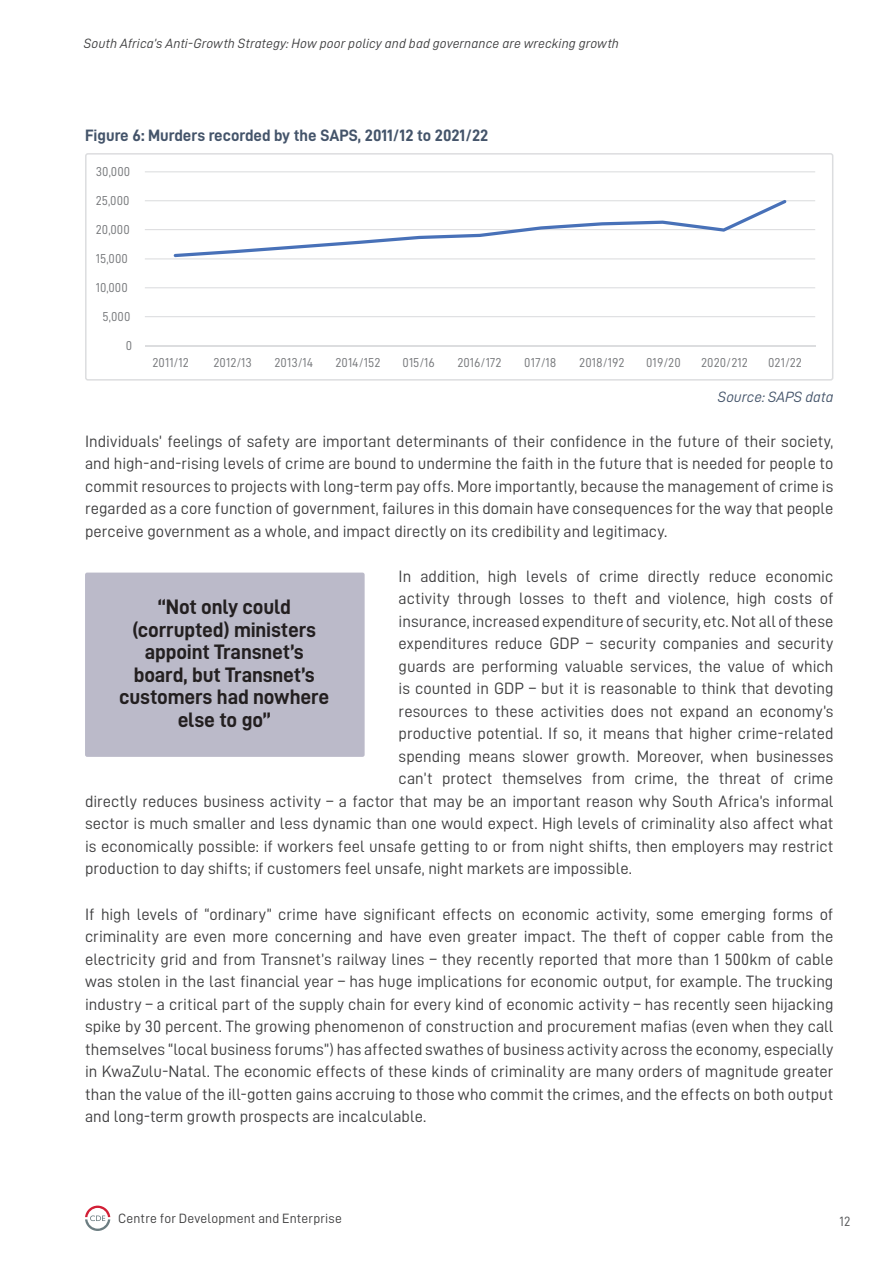
<style>
.page{position:relative;width:893px;height:1263px;background:#fff}
.page>*{position:absolute;margin:0;border:0;box-sizing:border-box;transform-origin:0 0}
.CDE_Body{font:21px/22.5px "D DIN Bold";letter-spacing:-.01em;color:#231f20;text-align:center}
.CDE_Body-2{font:16.5px/22.5px "D DIN";letter-spacing:.005em;color:#3e3e3f;text-align:justify}
.Graph_and_table_titl{font:16.5px "D DIN Bold";color:#44546a}
.Graph_and_Table_Foot{font:15px "D DIN Italic";letter-spacing:.005em;color:#44546a}
.t1{font:13.5px "D DIN Italic";letter-spacing:.01em;color:#3e3e3f}
.t2{font:13.5px "D DIN";letter-spacing:.015em;color:#3e3e3f}
.t3{font:13.5px "D DIN";color:#57585a}
.t4{font:12.9px "D DIN";color:#76787b}
</style>
<div class="page">
<svg style="left:85px;top:1205px;width:25px;height:26px"></svg>
<hr style="left:145px;top:171px;width:670px;height:1px;background:#dcdddf">
<hr style="left:145px;top:200px;width:670px;height:1px;background:#dcdddf">
<hr style="left:145px;top:229px;width:670px;height:1px;background:#dcdddf">
<hr style="left:145px;top:258px;width:670px;height:1px;background:#dcdddf">
<hr style="left:145px;top:287px;width:670px;height:1px;background:#dcdddf">
<hr style="left:145px;top:316px;width:670px;height:1px;background:#dcdddf">
<hr style="left:145px;top:345px;width:670px;height:1px;background:#dcdddf">
<svg style="left:174px;top:200px;width:613px;height:57px"></svg>
<div style="left:85px;top:153px;width:748px;height:228px;border:2px solid #dcdddf;border-radius:2px"></div>
<div style="left:85px;top:573px;width:280px;height:184px;background:#bbbac9;border-radius:2px"></div>
<p class="t1" style="left:84px;top:36px;width:536px">South Africa’s Anti-Growth Strategy: How poor policy and bad governance are wrecking growth</p>
<p class="Graph_and_table_titl" style="left:85px;top:126px;width:405px">Figure 6: Murders recorded by the SAPS, 2011/12 to 2021/22</p>
<p class="t4" style="left:96px;top:164px;width:36px">30,000</p>
<p class="t4" style="left:96px;top:193px;width:35px">25,000</p>
<p class="t4" style="left:96px;top:222px;width:35px">20,000</p>
<p class="t4" style="left:96px;top:251px;width:33px">15,000</p>
<p class="t4" style="left:96px;top:280px;width:34px">10,000</p>
<p class="t4" style="left:103px;top:309px;width:29px">5,000</p>
<p class="t4" style="left:126px;top:338px;width:8px">0</p>
<p class="t4" style="left:152px;top:355px;width:38px">2011/12</p>
<p class="t4" style="left:213px;top:355px;width:40px">2012/13</p>
<p class="t4" style="left:274px;top:355px;width:40px">2013/14</p>
<p class="t4" style="left:335px;top:355px;width:46px">2014/152</p>
<p class="t4" style="left:402px;top:355px;width:34px">015/16</p>
<p class="t4" style="left:457px;top:355px;width:46px">2016/172</p>
<p class="t4" style="left:524px;top:355px;width:34px">017/18</p>
<p class="t4" style="left:579px;top:355px;width:47px">2018/192</p>
<p class="t4" style="left:646px;top:355px;width:36px">019/20</p>
<p class="t4" style="left:701px;top:355px;width:48px">2020/212</p>
<p class="t4" style="left:768px;top:355px;width:35px">021/22</p>
<p class="Graph_and_Table_Foot" style="left:718px;top:389px;width:117px">Source: SAPS data</p>
<p class="CDE_Body-2" style="left:85px;top:430px;width:750px">Individuals’ feelings of safety are important determinants of their confidence in the future of their society, and high-and-rising levels of crime are bound to undermine the faith in the future that is needed for people to commit resources to projects with long-term pay offs. More importantly, because the management of crime is regarded as a core function of government, failures in this domain have consequences for the way that people perceive government as a whole, and impact directly on its credibility and legitimacy.</p>
<p class="CDE_Body-2" style="left:399px;top:565px;width:436px">In addition, high levels of crime directly reduce economic</p>
<p class="CDE_Body-2" style="left:399px;top:587px;width:436px">activity through losses to theft and violence, high costs of</p>
<p class="CDE_Body-2" style="left:399px;top:610px;width:436px">insurance, increased expenditure of security, etc. Not all of these</p>
<p class="CDE_Body-2" style="left:399px;top:632px;width:436px">expenditures reduce GDP – security companies and security</p>
<p class="CDE_Body-2" style="left:399px;top:655px;width:436px">guards are performing valuable services, the value of which</p>
<p class="CDE_Body-2" style="left:399px;top:677px;width:436px">is counted in GDP – but it is reasonable to think that devoting</p>
<p class="CDE_Body-2" style="left:399px;top:700px;width:436px">resources to these activities does not expand an economy’s</p>
<p class="CDE_Body-2" style="left:399px;top:722px;width:436px">productive potential. If so, it means that higher crime-related</p>
<p class="CDE_Body-2" style="left:399px;top:745px;width:436px">spending means slower growth. Moreover, when businesses</p>
<p class="CDE_Body-2" style="left:399px;top:767px;width:436px">can’t protect themselves from crime, the threat of crime</p>
<p class="CDE_Body-2" style="left:85px;top:790px;width:750px">directly reduces business activity – a factor that may be an important reason why South Africa’s informal</p>
<p class="CDE_Body-2" style="left:85px;top:812px;width:750px">sector is much smaller and less dynamic than one would expect. High levels of criminality also affect what</p>
<p class="CDE_Body-2" style="left:85px;top:835px;width:750px">is economically possible: if workers feel unsafe getting to or from night shifts, then employers may restrict</p>
<p class="CDE_Body-2" style="left:85px;top:857px;width:548px">production to day shifts; if customers feel unsafe, night markets are impossible.</p>
<p class="CDE_Body-2" style="left:85px;top:902px;width:750px">If high levels of “ordinary” crime have significant effects on economic activity, some emerging forms of criminality are even more concerning and have even greater impact. The theft of copper cable from the electricity grid and from Transnet’s railway lines – they recently reported that more than 1 500km of cable was stolen in the last financial year – has huge implications for economic output, for example. The trucking industry – a critical part of the supply chain for every kind of economic activity – has recently seen hijacking spike by 30 percent. The growing phenomenon of construction and procurement mafias (even when they call themselves “local business forums”) has affected swathes of business activity across the economy, especially in KwaZulu-Natal. The economic effects of these kinds of criminality are many orders of magnitude greater than the value of the ill-gotten gains accruing to those who commit the crimes, and the effects on both output and long-term growth prospects are incalculable.</p>
<p class="CDE_Body" style="left:119px;top:595px;width:212px">“Not only could (corrupted) ministers appoint Transnet’s board, but Transnet’s customers had nowhere else to go”</p>
<p class="t2" style="left:118px;top:1211px;width:225px">Centre for Development and Enterprise</p>
<p class="t3" style="left:840px;top:1214px;width:12px">12</p>
</div>
